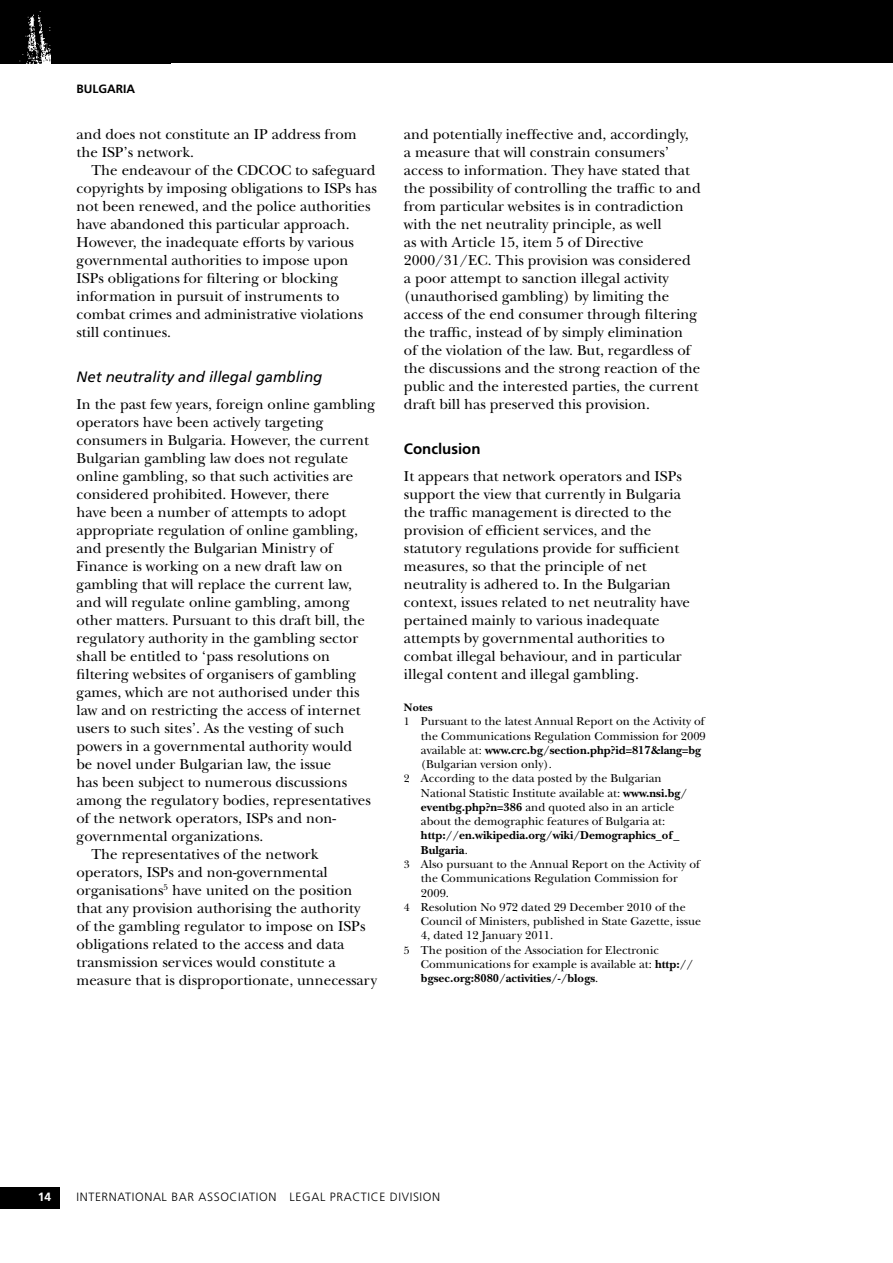
<style>
.page{position:relative;width:893px;height:1263px;background:#fff}
.page>*{position:absolute;margin:0;border:0;box-sizing:border-box;transform-origin:0 0}
.t1{font:15px/18px "New Baskerville";color:#000}
.t2{font:italic 15px "Frutiger";color:#000}
.t3{font:700 15px "Frutiger";color:#000}
.t4{font:12px "New Baskerville";color:#000}
.t5{font:700 12px "New Baskerville";color:#000}
.t6{font:300 12px "Frutiger";letter-spacing:.05em;color:#000}
.t7{font:700 12px "Frutiger";color:#000}
.t8{font:700 12px "Frutiger";color:#fff}
.t9{font:700 11.25px "New Baskerville";color:#000}
.s1{font-size:11.25px}
.s2{font-weight:400}
.s3{font-weight:700}
</style>
<div class="page">
<div style="left:0;top:1187px;width:60px;height:21px;background:#000"></div>
<div style="left:0;top:0;width:893px;height:63px;background:#000"></div>
<img style="left:19px;top:11px;width:31px;height:52px">
<p class="t7" style="left:77px;top:82px;width:54px">bulgaria</p>
<p class="t1" style="left:77px;top:125px;width:282px">and does not constitute an IP address from the ISP’s network.</p>
<p class="t1" style="left:77px;top:161px;width:302px;text-indent:15px">The endeavour of the CDCOC to safeguard copyrights by imposing obligations to ISPs has not been renewed, and the police authorities have abandoned this particular approach.<br>However, the inadequate efforts by various governmental authorities to impose upon ISPs obligations for filtering or blocking information in pursuit of instruments to combat crimes and administrative violations still continues.</p>
<p class="t2" style="left:77px;top:368px;width:247px">Net neutrality and illegal gambling</p>
<p class="t1" style="left:77px;top:395px;width:300px">In the past few years, foreign online gambling</p>
<p class="t1" style="left:77px;top:413px;width:249px">operators have been actively targeting</p>
<p class="t1" style="left:77px;top:431px;width:294px">consumers in Bulgaria. However, the current</p>
<p class="t1" style="left:77px;top:449px;width:273px">Bulgarian gambling law does not regulate</p>
<p class="t1" style="left:77px;top:467px;width:278px">online gambling, so that such activities are</p>
<p class="t1" style="left:77px;top:485px;width:254px">considered prohibited. However, there</p>
<p class="t1" style="left:77px;top:503px;width:271px">have been a number of attempts to adopt</p>
<p class="t1" style="left:77px;top:521px;width:283px">appropriate regulation of online gambling,</p>
<p class="t1" style="left:77px;top:539px;width:258px">and presently the Bulgarian Ministry of</p>
<p class="t1" style="left:77px;top:557px;width:268px">Finance is working on a new draft law on</p>
<p class="t1" style="left:77px;top:575px;width:277px">gambling that will replace the current law,</p>
<p class="t1" style="left:77px;top:593px;width:275px">and will regulate online gambling, among</p>
<p class="t1" style="left:77px;top:611px;width:290px">other matters. Pursuant to this draft bill, the</p>
<p class="t1" style="left:77px;top:629px;width:283px">regulatory authority in the gambling sector</p>
<p class="t1" style="left:77px;top:647px;width:255px">shall be entitled to ‘pass resolutions on</p>
<p class="t1" style="left:77px;top:665px;width:281px">filtering websites of organisers of gambling</p>
<p class="t1" style="left:77px;top:683px;width:284px">games, which are not authorised under this</p>
<p class="t1" style="left:77px;top:701px;width:286px">law and on restricting the access of internet</p>
<p class="t1" style="left:77px;top:719px;width:269px">users to such sites’. As the vesting of such</p>
<p class="t1" style="left:77px;top:737px;width:277px">powers in a governmental authority would</p>
<p class="t1" style="left:77px;top:755px;width:256px">be novel under Bulgarian law, the issue</p>
<p class="t1" style="left:77px;top:773px;width:272px">has been subject to numerous discussions</p>
<p class="t1" style="left:77px;top:791px;width:296px">among the regulatory bodies, representatives</p>
<p class="t1" style="left:77px;top:809px;width:261px">of the network operators, ISPs and non-</p>
<p class="t1" style="left:77px;top:827px;width:188px">governmental organizations.</p>
<p class="t1" style="left:91px;top:845px;width:229px">The representatives of the network</p>
<p class="t1" style="left:77px;top:863px;width:253px">operators, ISPs and non-governmental</p>
<p class="t1" style="left:77px;top:881px;width:277px">organisations<sup>5</sup> have united on the position</p>
<p class="t1" style="left:77px;top:899px;width:285px">that any provision authorising the authority</p>
<p class="t1" style="left:77px;top:917px;width:290px">of the gambling regulator to impose on ISPs</p>
<p class="t1" style="left:77px;top:935px;width:269px">obligations related to the access and data</p>
<p class="t1" style="left:77px;top:953px;width:261px">transmission services would constitute a</p>
<p class="t1" style="left:77px;top:971px;width:302px">measure that is disproportionate, unnecessary</p>
<p class="t1" style="left:404px;top:125px;width:298px">and potentially ineffective and, accordingly,<br>a measure that will constrain consumers’ access to information. They have stated that the possibility of controlling the traffic to and from particular websites is in contradiction with the net neutrality principle, as well<br>as with Article 15, item 5 of Directive 2000/31/EC. This provision was considered a poor attempt to sanction illegal activity (unauthorised gambling) by limiting the access of the end consumer through filtering the traffic, instead of by simply elimination<br>of the violation of the law. But, regardless of the discussions and the strong reaction of the public and the interested parties, the current draft bill has preserved this provision.</p>
<p class="t3" style="left:404px;top:440px;width:78px">Conclusion</p>
<p class="t1" style="left:404px;top:467px;width:288px">It appears that network operators and ISPs support the view that currently in Bulgaria the traffic management is directed to the provision of efficient services, and the statutory regulations provide for sufficient measures, so that the principle of net neutrality is adhered to. In the Bulgarian context, issues related to net neutrality have pertained mainly to various inadequate attempts by governmental authorities to combat illegal behaviour, and in particular illegal content and illegal gambling.</p>
<p class="t9" style="left:404px;top:701px;width:30px">Notes</p>
<p class="t4" style="left:404px;top:714px;width:302px"><span class="s1">1</span> Pursuant to the latest Annual Report on the Activity of</p>
<p class="t4" style="left:421px;top:728px;width:286px">the Communications Regulation Commission for 2009</p>
<p class="t5" style="left:421px;top:743px;width:282px"><span class="s2">available at:</span> www.crc.bg/section.php?id=817&amp;lang=bg</p>
<p class="t4" style="left:421px;top:757px;width:132px">(Bulgarian version only).</p>
<p class="t4" style="left:404px;top:771px;width:259px"><span class="s1">2</span> According to the data posted by the Bulgarian</p>
<p class="t4" style="left:421px;top:785px;width:268px">National Statistic Institute available at: <span class="s3">www.nsi.bg/</span></p>
<p class="t4" style="left:421px;top:800px;width:255px"><span class="s3">eventbg.php?n=386</span> and quoted also in an article</p>
<p class="t4" style="left:421px;top:814px;width:246px">about the demographic features of Bulgaria at:</p>
<p class="t5" style="left:421px;top:828px;width:260px">http://en.wikipedia.org/wiki/Demographics_of_</p>
<p class="t5" style="left:421px;top:843px;width:48px">Bulgaria<span class="s2">.</span></p>
<p class="t4" style="left:404px;top:857px;width:298px"><span class="s1">3</span> Also pursuant to the Annual Report on the Activity of</p>
<p class="t4" style="left:421px;top:871px;width:258px">the Communications Regulation Commission for</p>
<p class="t4" style="left:421px;top:885px;width:30px">2009.</p>
<p class="t4" style="left:404px;top:899px;width:283px"><span class="s1">4</span> Resolution No 972 dated 29 December 2010 of the</p>
<p class="t4" style="left:421px;top:914px;width:282px">Council of Ministers, published in State Gazette, issue</p>
<p class="t4" style="left:421px;top:928px;width:134px">4, dated 12 January 2011.</p>
<p class="t4" style="left:404px;top:942px;width:257px"><span class="s1">5</span> The position of the Association for Electronic</p>
<p class="t4" style="left:421px;top:956px;width:274px">Communications for example is available at: <span class="s3">http://</span></p>
<p class="t5" style="left:421px;top:971px;width:179px">bgsec.org:8080/activities/-/blogs<span class="s2">.</span></p>
<p class="t8" style="left:38px;top:1189px;width:15px">14</p>
<p class="t6" style="left:77px;top:1190px;width:11px">INTERNATIONAL</p>
<p class="t6" style="left:171px;top:1190px;width:43px">BAR ASSOCIATION</p>
<p class="t6" style="left:290px;top:1190px;width:13px">LEGAL</p>
<p class="t6" style="left:330px;top:1190px;width:14px">PRACTICE</p>
<p class="t6" style="left:390px;top:1190px;width:16px">DIVISION</p>
</div>
